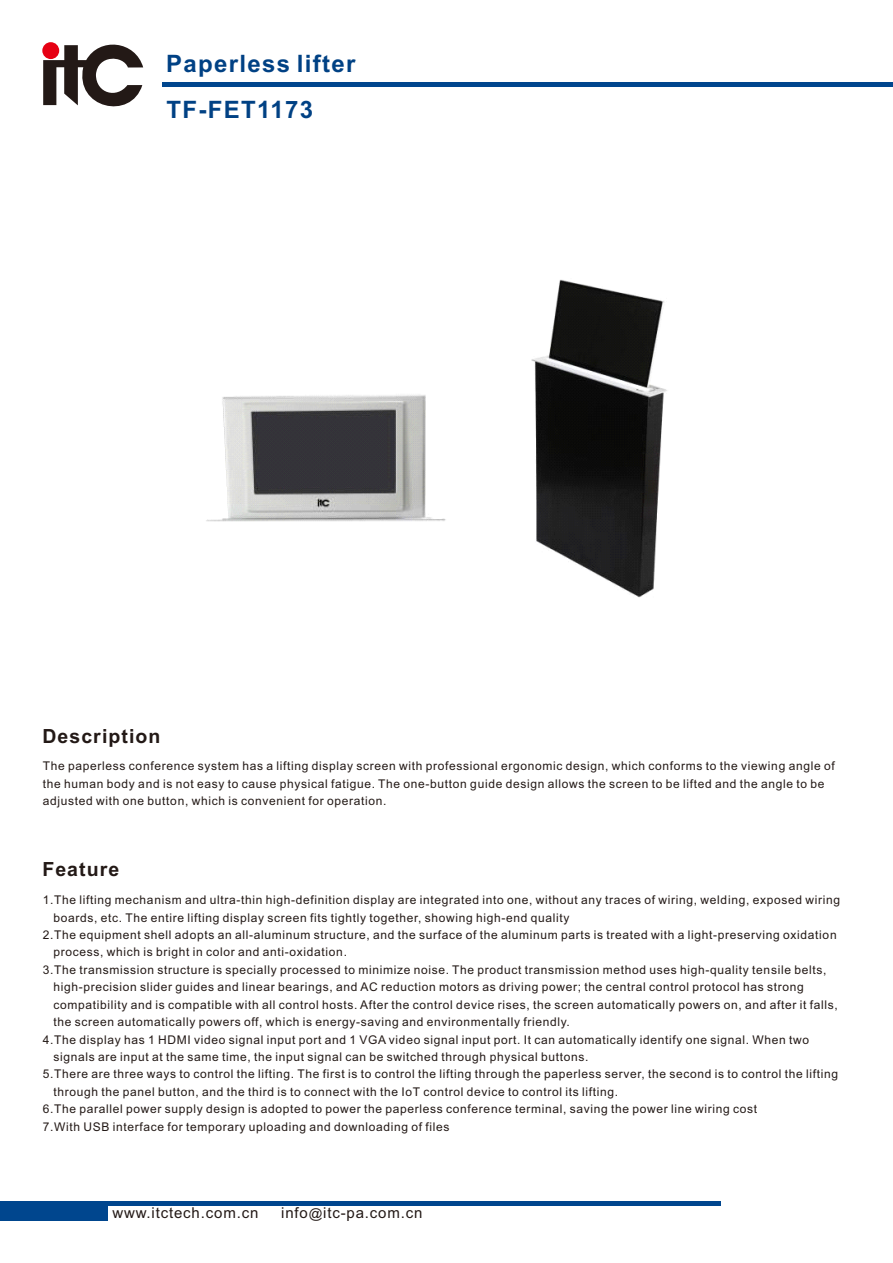
<style>
.page{position:relative;width:893px;height:1263px;background:#fff}
.page>*{position:absolute;margin:0;border:0;box-sizing:border-box;transform-origin:0 0}
.t1{font:700 24px "Arial";letter-spacing:.055em;color:#004184}
.t2{font:700 19.5px "Arial";letter-spacing:.055em;color:#231916}
.t3{font:15px "Arial";letter-spacing:.055em;color:#231916}
.t4{font:12px/17.4px "Arial";letter-spacing:.055em;color:#231916}
.s1{font-size:13.5px}
</style>
<div class="page">
<hr style="left:0;top:1202px;width:720px;height:4px;background:#00468e">
<div style="left:0;top:1202px;width:108px;height:18px;background:#00468e"></div>
<hr style="left:163px;top:82px;width:730px;height:4px;background:#00468e">
<svg style="left:43px;top:42px;width:100px;height:65px"></svg>
<img style="left:206px;top:394px;width:240px;height:128px">
<img style="left:531px;top:279px;width:136px;height:319px">
<h1 class="t1" style="left:166px;top:54px;width:191px">Paperless lifter</h1>
<h1 class="t1" style="left:166px;top:101px;width:148px">TF-FET1173</h1>
<h2 class="t2" style="left:42px;top:728px;width:120px">Description</h2>
<p class="t4" style="left:43px;top:758px;width:793px">The paperless conference system has a lifting display screen with professional ergonomic design, which conforms to the viewing angle of the human body and is not easy to cause physical fatigue. The one-button guide design allows the screen to be lifted and the angle to be adjusted with one button, which is convenient for operation.</p>
<h2 class="t2" style="left:42px;top:862px;width:78px">Feature</h2>
<p class="t4" style="left:43px;top:892px;width:799px">1.The lifting mechanism and ultra-thin high-definition display are integrated into one, without any traces of wiring, welding, exposed wiring</p>
<p class="t4" style="left:54px;top:910px;width:518px">boards, etc. The entire lifting display screen fits tightly together, showing high-end quality</p>
<p class="t4" style="left:43px;top:927px;width:795px">2.The equipment shell adopts an all-aluminum structure, and the surface of the aluminum parts is treated with a light-preserving oxidation</p>
<p class="t4" style="left:54px;top:944px;width:295px">process, which is bright in color and anti-oxidation.</p>
<p class="t4" style="left:43px;top:962px;width:785px">3.The transmission structure is specially processed to minimize noise. The product transmission method uses high-quality tensile belts,</p>
<p class="t4" style="left:53px;top:979px;width:752px">high-precision slider guides and linear bearings, and AC reduction motors as driving power; the central control protocol has strong</p>
<p class="t4" style="left:53px;top:997px;width:786px">compatibility and is compatible with all control hosts. After the control device rises, the screen automatically powers on, and after it falls,</p>
<p class="t4" style="left:53px;top:1014px;width:518px">the screen automatically powers off, which is energy-saving and environmentally friendly.</p>
<p class="t4" style="left:43px;top:1032px;width:768px">4.The display has 1 HDMI video signal input port and 1 VGA video signal input port. It can automatically identify one signal. When two</p>
<p class="t4" style="left:53px;top:1049px;width:536px">signals are input at the same time, the input signal can be switched through physical buttons.</p>
<p class="t4" style="left:43px;top:1066px;width:797px">5.There are three ways to control the lifting. The first is to control the lifting through the paperless server, the second is to control the lifting</p>
<p class="t4" style="left:53px;top:1084px;width:566px">through the panel button, and the third is to connect with the IoT control device to control its lifting.</p>
<p class="t4" style="left:43px;top:1101px;width:716px">6.The parallel power supply design is adopted to power the paperless conference terminal, saving the power line wiring cost</p>
<p class="t4" style="left:43px;top:1119px;width:408px">7.With USB interface for temporary uploading and downloading of files</p>
<p class="t3" style="left:112px;top:1207px;width:147px">www.itctech.com.cn</p>
<p class="t3" style="left:281px;top:1207px;width:143px">info<span class="s1">@</span>itc-pa.com.cn</p>
</div>
